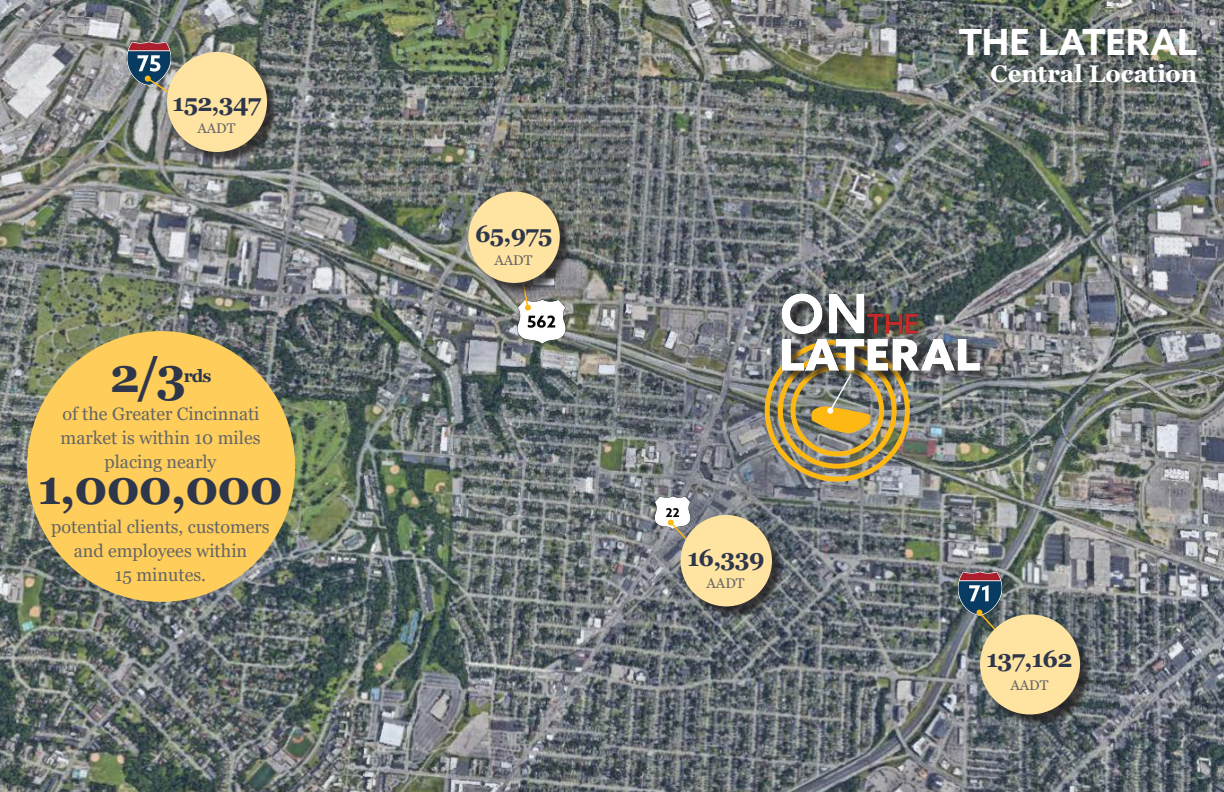
<style>
.page{position:relative;width:1224px;height:792px;background:#fff}
.page>*{position:absolute;margin:0;border:0;box-sizing:border-box;transform-origin:0 0}
.t1{font:700 48px "Georgia";letter-spacing:-.03em;color:#2e364c}
.t2{font:700 36px "Azo Sans";color:#fff}
.t3{font:700 24px "Georgia";letter-spacing:-.03em;color:#2e364c}
.t4{font:700 24px "Georgia";letter-spacing:-.005em;color:#fff}
.t5{font:18px/24px "Georgia";color:#666;text-align:center}
.t6{font:700 17.5px "Georgia";color:#2e364c}
.t7{font:14px "Georgia";color:#666}
</style>
<div class="page">
<img style="left:0;top:0;width:1224px;height:792px">
<img style="left:122px;top:36px;width:54px;height:54px">
<img style="left:514px;top:295px;width:54px;height:54px">
<div style="left:27px;top:331px;width:268px;height:271px;background:#fecd5a;border-radius:50%"></div>
<svg style="left:520px;top:295px;width:11px;height:16px"></svg>
<svg style="left:144px;top:75px;width:25px;height:23px"></svg>
<div style="left:470px;top:193px;width:102px;height:102px;background:#231f20;opacity:.75"></div>
<div style="left:468px;top:192px;width:92px;height:91px;background:#fee3a1;border-radius:50%"></div>
<div style="left:169px;top:54px;width:110px;height:110px;background:#231f20;opacity:.75"></div>
<div style="left:167px;top:52px;width:100px;height:100px;background:#fee3a1;border-radius:50%"></div>
<svg style="left:811px;top:383px;width:60px;height:51px;background:#aa955b"></svg>
<img style="left:953px;top:567px;width:54px;height:54px">
<img style="left:652px;top:492px;width:41px;height:41px">
<svg style="left:667px;top:519px;width:15px;height:29px"></svg>
<svg style="left:976px;top:609px;width:27px;height:29px"></svg>
<div style="left:682px;top:517px;width:102px;height:102px;background:#231f20;opacity:.75"></div>
<div style="left:681px;top:515px;width:91px;height:91px;background:#fee3a1;border-radius:50%"></div>
<div style="left:982px;top:616px;width:110px;height:111px;background:#231f20;opacity:.75"></div>
<div style="left:980px;top:614px;width:100px;height:100px;background:#fee3a1;border-radius:50%"></div>
<div style="left:790px;top:365px;width:94px;height:91px;border:5px solid #fdb813;border-radius:50%"></div>
<div style="left:778px;top:353px;width:119px;height:116px;border:5px solid #fdb813;border-radius:50%"></div>
<div style="left:765px;top:340px;width:145px;height:142px;border:5px solid #fdb813;border-radius:50%"></div>
<div style="left:784px;top:296px;width:208px;height:87px;background:#231f20;opacity:.75"></div>
<img style="left:772px;top:283px;width:217px;height:99px">
<h3 class="t3" style="left:173px;top:87px;width:90px">152,347</h3>
<p class="t7" style="left:197px;top:120px;width:39px">AADT</p>
<h1 class="t1" style="left:110px;top:344px;width:78px">2/3</h1>
<p class="t6" style="left:184px;top:365px;width:29px">rds</p>
<p class="t5" style="left:61px;top:403px;width:201px">of the Greater Cincinnati market is within 10 miles placing nearly</p>
<h1 class="t1" style="left:38px;top:457px;width:247px">1,000,000</h1>
<p class="t5" style="left:51px;top:515px;width:220px">potential clients, customers and employees within<br>15 minutes.</p>
<h3 class="t3" style="left:475px;top:218px;width:79px">65,975</h3>
<p class="t7" style="left:494px;top:251px;width:39px">AADT</p>
<h3 class="t3" style="left:687px;top:542px;width:79px">16,339</h3>
<p class="t7" style="left:707px;top:575px;width:39px">AADT</p>
<h2 class="t2" style="left:959px;top:19px;width:240px">THE LATERAL</h2>
<h3 class="t4" style="left:991px;top:59px;width:208px">Central Location</h3>
<h3 class="t3" style="left:987px;top:643px;width:87px">137,162</h3>
<p class="t7" style="left:1011px;top:676px;width:39px">AADT</p>
</div>
